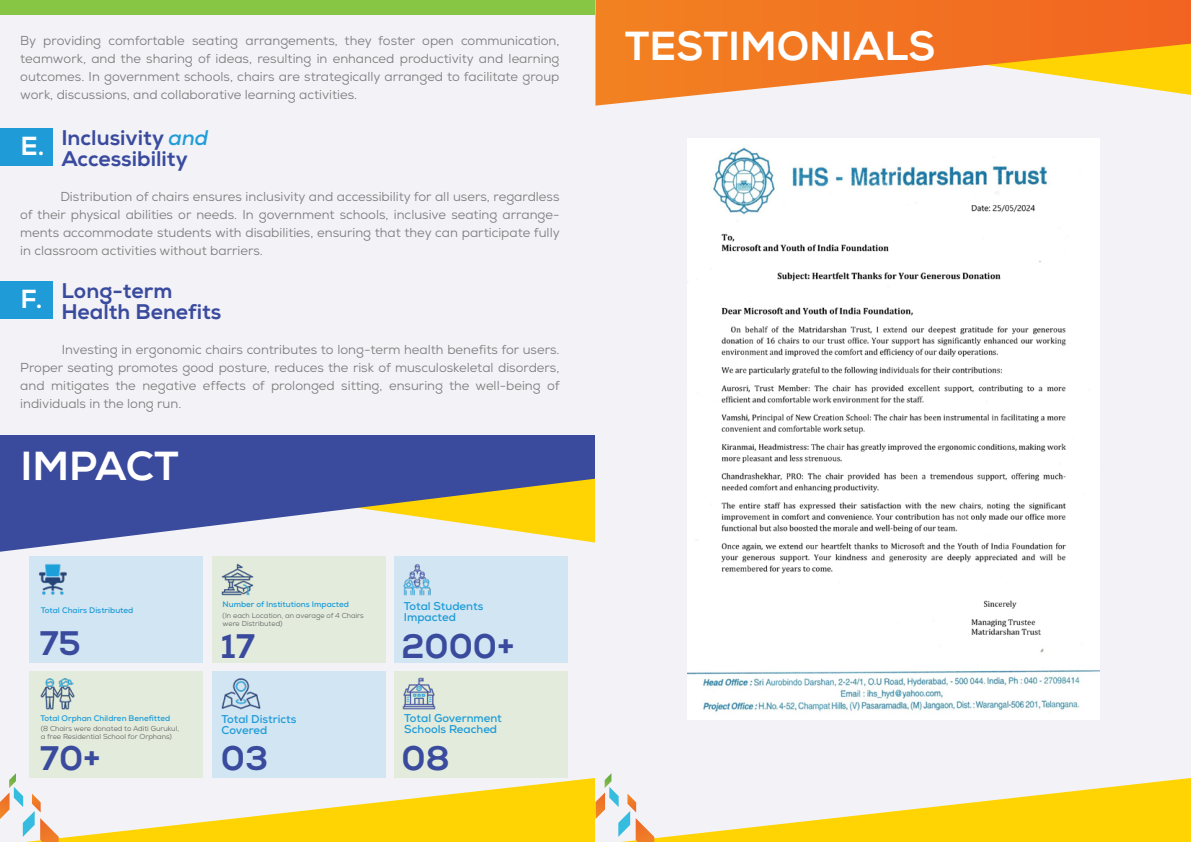
<style>
.page{position:relative;width:1191px;height:842px;background:#fff}
.page>*{position:absolute;margin:0;border:0;box-sizing:border-box;transform-origin:0 0}
.t1{font:800 40.5px "Nexa";color:#fff}
.t2{font:800 34px "Nexa";color:#3a4b9e}
.t3{font:800 26.1px "Nexa";color:#fff}
.t4{font:800 21.2px/21px "Nexa";color:#3a4b9e}
.t5{font:13px/18px "Nexa";color:#7c7c7c;text-align:justify}
.t6{font:700 11.3px/11px "Nexa";color:#1f9cd8}
.t7{font:700 8.1px "Nexa";color:#1f9cd8}
.t8{font:7.2px/8.6px "Nexa";color:#636363}
.s1{font-weight:700;font-style:italic;color:#1f9cd8}
</style>
<div class="page">
<div style="left:0;top:0;width:595px;height:842px;background:#f2f2f7"></div>
<svg style="left:0;top:435px;width:595px;height:117px;fill:#3a4b9e"></svg>
<div style="left:0;top:0;width:595px;height:15px;background:#87c544"></div>
<div style="left:0;top:129px;width:53px;height:37px;background:#1f9cd8"></div>
<div style="left:0;top:282px;width:53px;height:37px;background:#1f9cd8"></div>
<div style="left:30px;top:557px;width:173px;height:106px;background:#d2e5f2"></div>
<div style="left:212px;top:557px;width:173px;height:106px;background:#e2ebdc"></div>
<div style="left:394px;top:557px;width:173px;height:106px;background:#d2e5f2"></div>
<div style="left:30px;top:671px;width:173px;height:106px;background:#e2ebdc"></div>
<div style="left:212px;top:671px;width:173px;height:106px;background:#d2e5f2"></div>
<div style="left:394px;top:671px;width:173px;height:106px;background:#e2ebdc"></div>
<img style="left:39px;top:564px;width:28px;height:31px">
<img style="left:221px;top:563px;width:33px;height:33px">
<img style="left:40px;top:678px;width:35px;height:32px">
<img style="left:221px;top:678px;width:40px;height:32px">
<img style="left:403px;top:564px;width:28px;height:32px">
<img style="left:403px;top:677px;width:32px;height:33px">
<div style="left:595px;top:0;width:596px;height:842px;background:#f2f2f7"></div>
<svg style="left:0;top:773px;width:1191px;height:69px"></svg>
<svg style="left:595px;top:0;width:596px;height:106px"></svg>
<img style="left:687px;top:138px;width:412px;height:581px">
<p class="t5" style="left:20px;top:31px;width:541px">By providing comfortable seating arrangements, they foster open communication, teamwork, and the sharing of ideas, resulting in enhanced productivity and learning outcomes. In government schools, chairs are strategically arranged to facilitate group work, discussions, and collaborative learning activities.</p>
<h3 class="t3" style="left:20px;top:130px;width:25px">E.</h3>
<h3 class="t4" style="left:61px;top:127px;width:148px">Inclusivity <span class="s1">and<br></span>Accessibility</h3>
<p class="t5" style="left:20px;top:187px;width:541px;text-indent:40px">Distribution of chairs ensures inclusivity and accessibility for all users, regardless of their physical abilities or needs. In government schools, inclusive seating arrange&shy;ments accommodate students with disabilities, ensuring that they can participate fully in classroom activities without barriers.</p>
<h3 class="t3" style="left:20px;top:283px;width:23px">F.</h3>
<h3 class="t4" style="left:61px;top:280px;width:161px">Long-term<br>Health Benefits</h3>
<p class="t5" style="left:20px;top:340px;width:541px;text-indent:42px">Investing in ergonomic chairs contributes to long-term health benefits for users.<br>Proper seating promotes good posture, reduces the risk of musculoskeletal disorders, and mitigates the negative effects of prolonged sitting, ensuring the well-being of individuals in the long run.</p>
<h1 class="t1" style="left:20px;top:441px;width:160px">IMPACT</h1>
<p class="t7" style="left:41px;top:605px;width:94px">Total Chairs Distributed</p>
<p class="t7" style="left:223px;top:599px;width:128px">Number of Institutions Impacted</p>
<p class="t6" style="left:404px;top:600px;width:81px">Total Students</p>
<p class="t8" style="left:223px;top:611px;width:143px">(In each Location, an average of 4 Chairs</p>
<p class="t6" style="left:404px;top:611px;width:54px">Impacted</p>
<p class="t8" style="left:223px;top:619px;width:62px">were Distributed)</p>
<h2 class="t2" style="left:39px;top:622px;width:43px">75</h2>
<h2 class="t2" style="left:221px;top:625px;width:36px">17</h2>
<h2 class="t2" style="left:401px;top:625px;width:114px">2000+</h2>
<p class="t7" style="left:40px;top:713px;width:131px">Total Orphan Children Benefitted</p>
<p class="t8" style="left:41px;top:724px;width:140px">(8 Chairs were donated to Aditi Gurukul, a free Residential School for Orphans)</p>
<p class="t6" style="left:222px;top:713px;width:76px">Total Districts<br>Covered</p>
<h2 class="t2" style="left:40px;top:737px;width:62px">70+</h2>
<h2 class="t2" style="left:221px;top:737px;width:49px">03</h2>
<p class="t6" style="left:404px;top:713px;width:99px">Total Government<br>Schools Reached</p>
<h2 class="t2" style="left:401px;top:737px;width:50px">08</h2>
<h1 class="t1" style="left:625px;top:21px;width:312px">TESTIMONIALS</h1>
</div>
